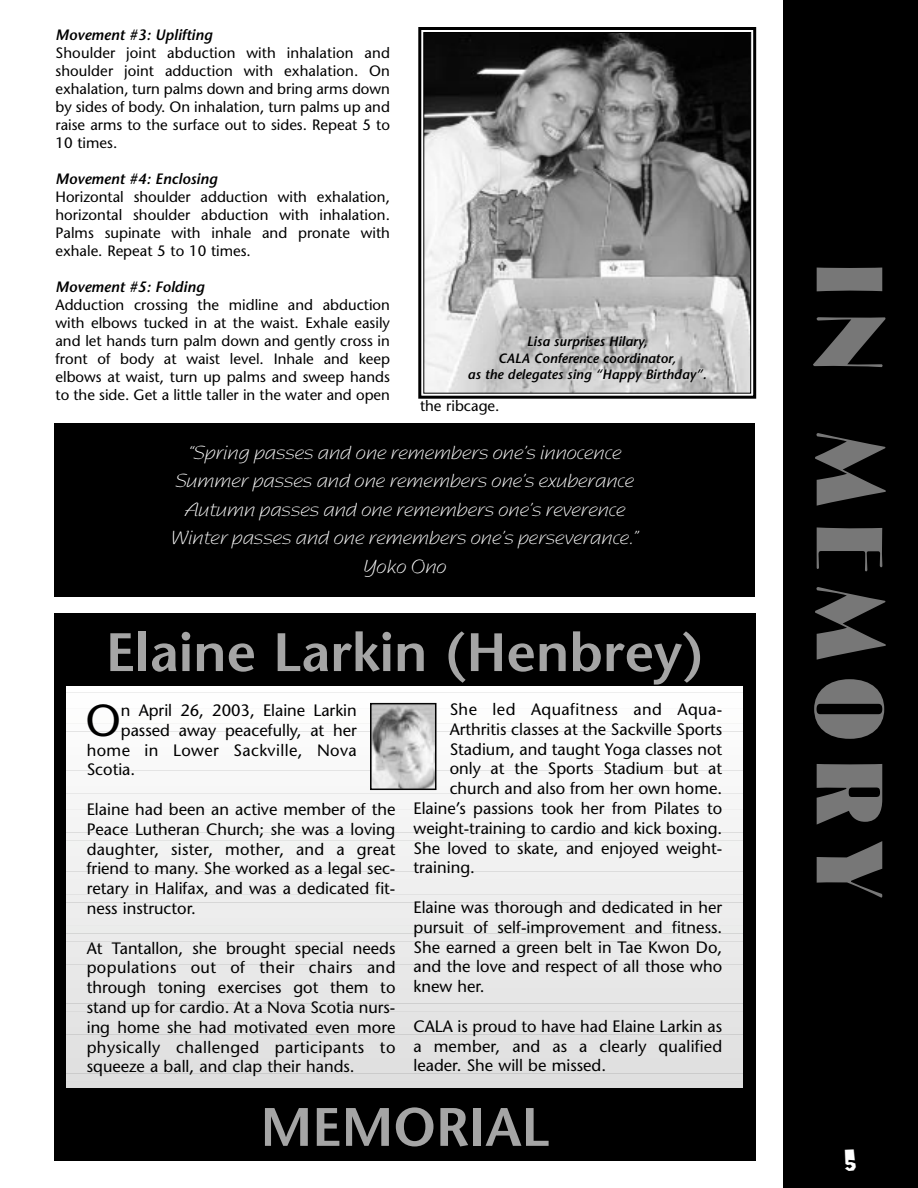
<style>
.page{position:relative;width:918px;height:1188px;background:#fff}
.page>*{position:absolute;margin:0;border:0;box-sizing:border-box;transform-origin:0 0}
.t1{font:89.25px "Cg Broadway";letter-spacing:.185em;color:#777}
.t2{font:600 54px "Stone Sans";color:#a5a5a5}
.t3{font:44.7px "Stone Sans";color:#000}
.t4{font:27px "Kerouac";color:#fff}
.t5{font:19.5px/28.5px "Nadianne";color:#fff;text-align:center}
.t6{font:16.5px/19.8px "Stone Sans";color:#000;text-align:justify}
.t7{font:16.5px "Stone Sans";letter-spacing:.025em;color:#000}
.t8{font:15px/18px "Stone Sans";color:#000;text-align:justify}
.t9{font:italic 600 15px "Stone Sans";color:#000}
.t10{font:italic 600 13.5px/16.2px "Stone Sans";color:#000;text-align:center}
</style>
<div class="page">
<div style="left:783px;top:0;width:135px;height:1188px;background:#000"></div>
<div style="left:54px;top:424px;width:700px;height:173px;background:#000"></div>
<img style="left:425px;top:34px;width:324px;height:358px">
<div style="left:418px;top:27px;width:338px;height:372px;border:3px solid #000"></div>
<div style="left:423px;top:32px;width:328px;height:362px;border:1px solid #000"></div>
<div style="left:54px;top:614px;width:702px;height:547px;background:#000"></div>
<div style="left:67px;top:1080px;width:676px;height:7px;background:#dedede"></div>
<div style="left:67px;top:1072px;width:676px;height:11px;background:#dfdfdf"></div>
<div style="left:67px;top:1064px;width:676px;height:11px;background:#e0e0e0"></div>
<div style="left:67px;top:1056px;width:676px;height:11px;background:#e0e0e0"></div>
<div style="left:67px;top:1049px;width:676px;height:10px;background:#e1e1e1"></div>
<div style="left:67px;top:1041px;width:676px;height:11px;background:#e2e2e2"></div>
<div style="left:67px;top:1033px;width:676px;height:11px;background:#e2e2e2"></div>
<div style="left:67px;top:1025px;width:676px;height:11px;background:#e3e3e3"></div>
<div style="left:67px;top:1018px;width:676px;height:10px;background:#e4e4e4"></div>
<div style="left:67px;top:1010px;width:676px;height:10px;background:#e4e4e4"></div>
<div style="left:67px;top:1002px;width:676px;height:11px;background:#e5e5e5"></div>
<div style="left:67px;top:994px;width:676px;height:11px;background:#e6e6e6"></div>
<div style="left:67px;top:987px;width:676px;height:10px;background:#e6e6e6"></div>
<div style="left:67px;top:979px;width:676px;height:10px;background:#e7e7e7"></div>
<div style="left:67px;top:971px;width:676px;height:11px;background:#e8e8e8"></div>
<div style="left:67px;top:963px;width:676px;height:11px;background:#e8e8e8"></div>
<div style="left:67px;top:955px;width:676px;height:11px;background:#e9e9e9"></div>
<div style="left:67px;top:948px;width:676px;height:10px;background:#eaeaea"></div>
<div style="left:67px;top:940px;width:676px;height:10px;background:#eaeaea"></div>
<div style="left:67px;top:932px;width:676px;height:11px;background:#ebebeb"></div>
<div style="left:67px;top:924px;width:676px;height:11px;background:#ebeceb"></div>
<div style="left:67px;top:917px;width:676px;height:10px;background:#ececec"></div>
<div style="left:67px;top:909px;width:676px;height:10px;background:#ededed"></div>
<div style="left:67px;top:901px;width:676px;height:11px;background:#ededed"></div>
<div style="left:67px;top:893px;width:676px;height:11px;background:#eee"></div>
<div style="left:67px;top:886px;width:676px;height:10px;background:#efefef"></div>
<div style="left:67px;top:878px;width:676px;height:10px;background:#efefef"></div>
<div style="left:67px;top:870px;width:676px;height:11px;background:#f0f0f0"></div>
<div style="left:67px;top:862px;width:676px;height:11px;background:#f1f1f1"></div>
<div style="left:67px;top:854px;width:676px;height:11px;background:#f1f1f1"></div>
<div style="left:67px;top:847px;width:676px;height:10px;background:#f2f2f2"></div>
<div style="left:67px;top:839px;width:676px;height:10px;background:#f2f3f2"></div>
<div style="left:67px;top:831px;width:676px;height:11px;background:#f3f3f3"></div>
<div style="left:67px;top:823px;width:676px;height:11px;background:#f4f4f4"></div>
<div style="left:67px;top:816px;width:676px;height:10px;background:#f4f4f4"></div>
<div style="left:67px;top:808px;width:676px;height:10px;background:#f5f5f5"></div>
<div style="left:67px;top:800px;width:676px;height:11px;background:#f6f6f6"></div>
<div style="left:67px;top:792px;width:676px;height:11px;background:#f6f6f6"></div>
<svg style="left:67px;top:785px;width:676px;height:10px;fill:#f7f7f7"></svg>
<div style="left:67px;top:777px;width:676px;height:10px;background:#f8f8f8"></div>
<div style="left:67px;top:769px;width:676px;height:11px;background:#f8f8f8"></div>
<div style="left:67px;top:761px;width:676px;height:11px;background:#f9f9f9"></div>
<div style="left:67px;top:753px;width:676px;height:11px;background:#f9f9f9"></div>
<div style="left:67px;top:746px;width:676px;height:10px;background:#fafafa"></div>
<div style="left:67px;top:738px;width:676px;height:10px;background:#fbfbfb"></div>
<div style="left:67px;top:730px;width:676px;height:11px;background:#fbfbfb"></div>
<div style="left:67px;top:722px;width:676px;height:11px;background:#fcfcfc"></div>
<div style="left:67px;top:715px;width:676px;height:10px;background:#fdfdfc"></div>
<div style="left:67px;top:707px;width:676px;height:10px;background:#fdfdfd"></div>
<div style="left:67px;top:699px;width:676px;height:11px;background:#fefefe"></div>
<div style="left:67px;top:691px;width:676px;height:11px;background:#fefefe"></div>
<svg style="left:67px;top:686px;width:676px;height:7px;fill:#fff"></svg>
<img style="left:373px;top:706px;width:61px;height:81px">
<div style="left:370px;top:703px;width:66px;height:87px;border:1px solid #000"></div>
<p class="t9" style="left:56px;top:28px;width:158px">Movement #3: Uplifting</p>
<p class="t8" style="left:56px;top:45px;width:336px">Shoulder joint abduction with inhalation and shoulder joint adduction with exhalation. On exhalation, turn palms down and bring arms down by sides of body. On inhalation, turn palms up and raise arms to the surface out to sides. Repeat 5 to 10 times.</p>
<p class="t9" style="left:56px;top:172px;width:163px">Movement #4: Enclosing</p>
<p class="t8" style="left:56px;top:189px;width:336px">Horizontal shoulder adduction with exhalation, horizontal shoulder abduction with inhalation.<br>Palms supinate with inhale and pronate with exhale. Repeat 5 to 10 times.</p>
<p class="t9" style="left:56px;top:280px;width:150px">Movement #5: Folding</p>
<p class="t8" style="left:56px;top:297px;width:336px">Adduction crossing the midline and abduction with elbows tucked in at the waist. Exhale easily and let hands turn palm down and gently cross in front of body at waist level. Inhale and keep elbows at waist, turn up palms and sweep hands to the side. Get a little taller in the water and open</p>
<p class="t10" style="left:468px;top:335px;width:240px">Lisa surprises Hilary,<br>CALA Conference coordinator,<br>as the delegates sing “Happy Birthday”.</p>
<p class="t8" style="left:420px;top:399px;width:81px">the ribcage.</p>
<p class="t5" style="left:171px;top:438px;width:469px">“Spring passes and one remembers one’s innocence Summer passes and one remembers one’s exuberance Autumn passes and one remembers one’s reverence Winter passes and one remembers one’s perseverance.” Yoko Ono</p>
<h2 class="t2" style="left:106px;top:631px;width:600px">Elaine Larkin (Henbrey)</h2>
<h3 class="t3" style="left:85px;top:703px;width:37px">O</h3>
<p class="t6" style="left:121px;top:702px;width:237px">n April 26, 2003, Elaine Larkin</p>
<p class="t6" style="left:121px;top:722px;width:237px">passed away peacefully, at her</p>
<p class="t7" style="left:87px;top:744px;width:272px">home in Lower Sackville, Nova</p>
<p class="t6" style="left:87px;top:762px;width:50px">Scotia.</p>
<p class="t6" style="left:87px;top:801px;width:310px">Elaine had been an active member of the Peace Lutheran Church; she was a loving daughter, sister, mother, and a great friend to many. She worked as a legal sec&shy;retary in Halifax, and was a dedicated fit&shy;ness instructor.</p>
<p class="t6" style="left:87px;top:940px;width:310px">At Tantallon, she brought special needs populations out of their chairs and through toning exercises got them to stand up for cardio. At a Nova Scotia nurs&shy;ing home she had motivated even more physically challenged participants to squeeze a ball, and clap their hands.</p>
<p class="t7" style="left:450px;top:703px;width:274px">She led Aquafitness and Aqua-</p>
<p class="t6" style="left:450px;top:721px;width:274px">Arthritis classes at the Sackville Sports</p>
<p class="t6" style="left:450px;top:741px;width:274px">Stadium, and taught Yoga classes not</p>
<p class="t6" style="left:450px;top:761px;width:274px">only at the Sports Stadium but at</p>
<p class="t6" style="left:450px;top:780px;width:274px">church and also from her own home.</p>
<p class="t6" style="left:414px;top:800px;width:310px">Elaine’s passions took her from Pilates to</p>
<p class="t6" style="left:414px;top:820px;width:310px">weight-training to cardio and kick boxing.</p>
<p class="t6" style="left:414px;top:840px;width:310px">She loved to skate, and enjoyed weight-</p>
<p class="t6" style="left:414px;top:860px;width:63px">training.</p>
<p class="t6" style="left:414px;top:899px;width:310px">Elaine was thorough and dedicated in her pursuit of self-improvement and fitness.<br>She earned a green belt in Tae Kwon Do, and the love and respect of all those who knew her.</p>
<p class="t6" style="left:414px;top:1018px;width:310px">CALA is proud to have had Elaine Larkin as a member, and as a clearly qualified leader. She will be missed.</p>
<h2 class="t2" style="left:260px;top:1106px;width:291px">MEMORIAL</h2>
<h1 class="t1" style="left:887px;top:263px;width:637px;rotate:90deg">IN MEMORY</h1>
<h3 class="t4" style="left:844px;top:1149px;width:14px">5</h3>
</div>
